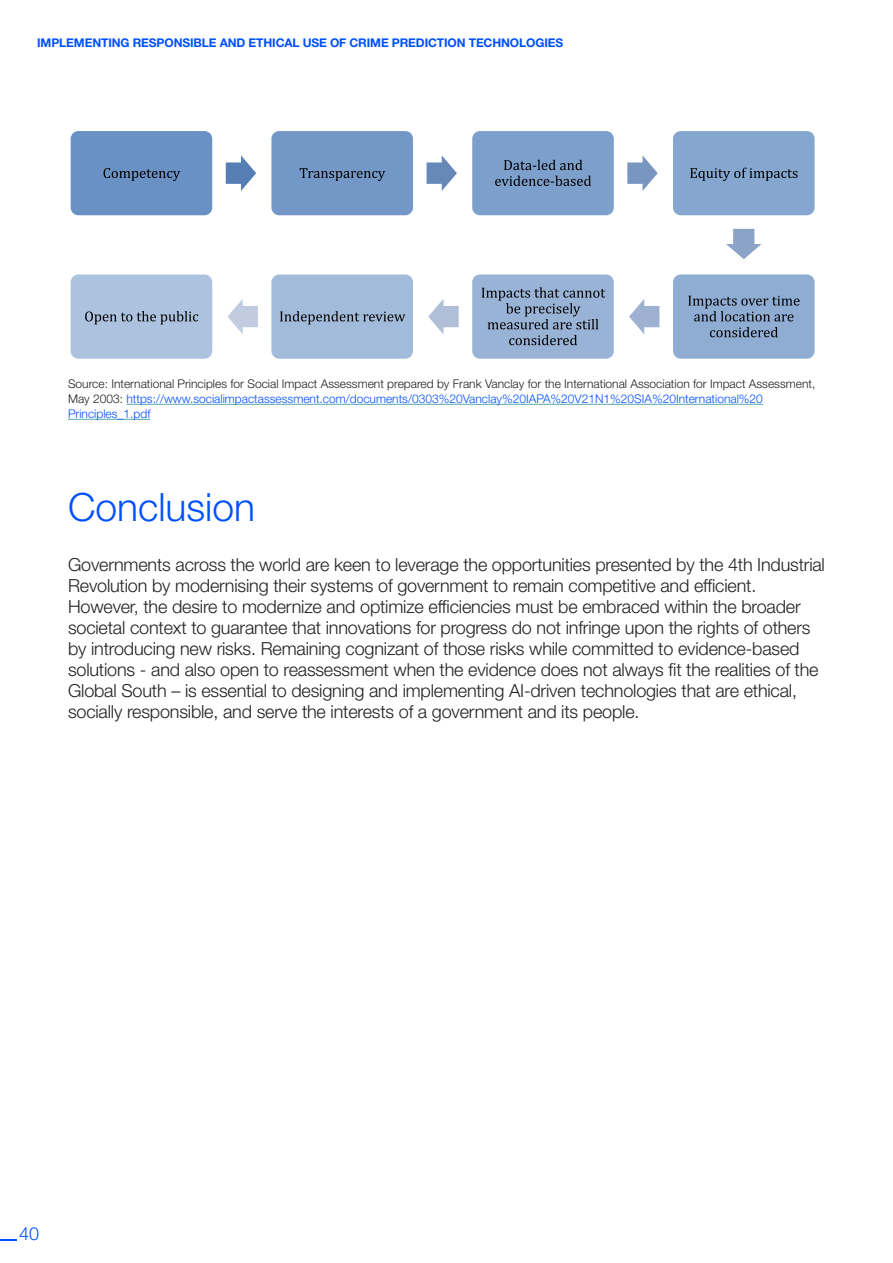
<style>
.page{position:relative;width:893px;height:1263px;background:#fff}
.page>*{position:absolute;margin:0;border:0;box-sizing:border-box;transform-origin:0 0}
.t1{font:300 39px "Helvetica Neue LT Std";color:#0050ff}
.t2{font:300 18px/21px "Helvetica Neue LT Std";letter-spacing:-.01em;color:#231f20}
.t3{font:300 18px "Helvetica Neue LT Std";color:#0050ff}
.t4{font:300 12px/15px "Helvetica Neue LT Std";color:#231f20}
.t5{font:700 12px "Helvetica Neue LT Std";letter-spacing:-.01em;color:#0050ff}
.s1{color:#0050ff}
</style>
<div class="page">
<svg style="left:0;top:1239px;width:17px;height:1px"></svg>
<hr style="left:127px;top:404px;width:636px;height:1px;background:#58a8ad">
<hr style="left:68px;top:419px;width:82px;height:1px;background:#58a8ad">
<svg style="left:70px;top:131px;width:143px;height:85px;background:#6a91c1"></svg>
<svg style="left:226px;top:155px;width:30px;height:36px"></svg>
<div style="left:271px;top:131px;width:142px;height:85px;background:#7398c7"></div>
<svg style="left:427px;top:155px;width:30px;height:36px"></svg>
<svg style="left:472px;top:131px;width:142px;height:85px;background:#799ac3"></svg>
<svg style="left:627px;top:155px;width:31px;height:36px"></svg>
<div style="left:673px;top:131px;width:142px;height:85px;background:#85a6ce"></div>
<svg style="left:726px;top:229px;width:36px;height:30px"></svg>
<svg style="left:673px;top:274px;width:142px;height:85px;background:#88a3c5"></svg>
<svg style="left:629px;top:299px;width:30px;height:35px"></svg>
<svg style="left:472px;top:274px;width:142px;height:85px;background:#8da5c5"></svg>
<svg style="left:428px;top:299px;width:31px;height:35px"></svg>
<svg style="left:271px;top:274px;width:142px;height:85px;background:#9fb6d4"></svg>
<svg style="left:227px;top:299px;width:31px;height:35px"></svg>
<svg style="left:70px;top:274px;width:143px;height:85px;background:#a9bed9"></svg>
<p class="t5" style="left:37px;top:35px;width:528px">IMPLEMENTING RESPONSIBLE AND ETHICAL USE OF CRIME PREDICTION TECHNOLOGIES</p>
<p class="t4" style="left:68px;top:376px;width:749px">Source: International Principles for Social Impact Assessment prepared by Frank Vanclay for the International Association for Impact Assessment,<br>May 2003: <span class="s1">https://www.socialimpactassessment.com/documents/0303%20Vanclay%20IAPA%20V21N1%20SIA%20International%20<br>Principles_1.pdf</span></p>
<h1 class="t1" style="left:68px;top:483px;width:189px">Conclusion</h1>
<p class="t2" style="left:68px;top:554px;width:758px">Governments across the world are keen to leverage the opportunities presented by the 4th Industrial Revolution by modernising their systems of government to remain competitive and efficient.<br>However, the desire to modernize and optimize efficiencies must be embraced within the broader societal context to guarantee that innovations for progress do not infringe upon the rights of others by introducing new risks. Remaining cognizant of those risks while committed to evidence-based solutions - and also open to reassessment when the evidence does not always fit the realities of the Global South – is essential to designing and implementing AI-driven technologies that are ethical, socially responsible, and serve the interests of a government and its people.</p>
<p class="t3" style="left:19px;top:1223px;width:22px">40</p>
</div>
